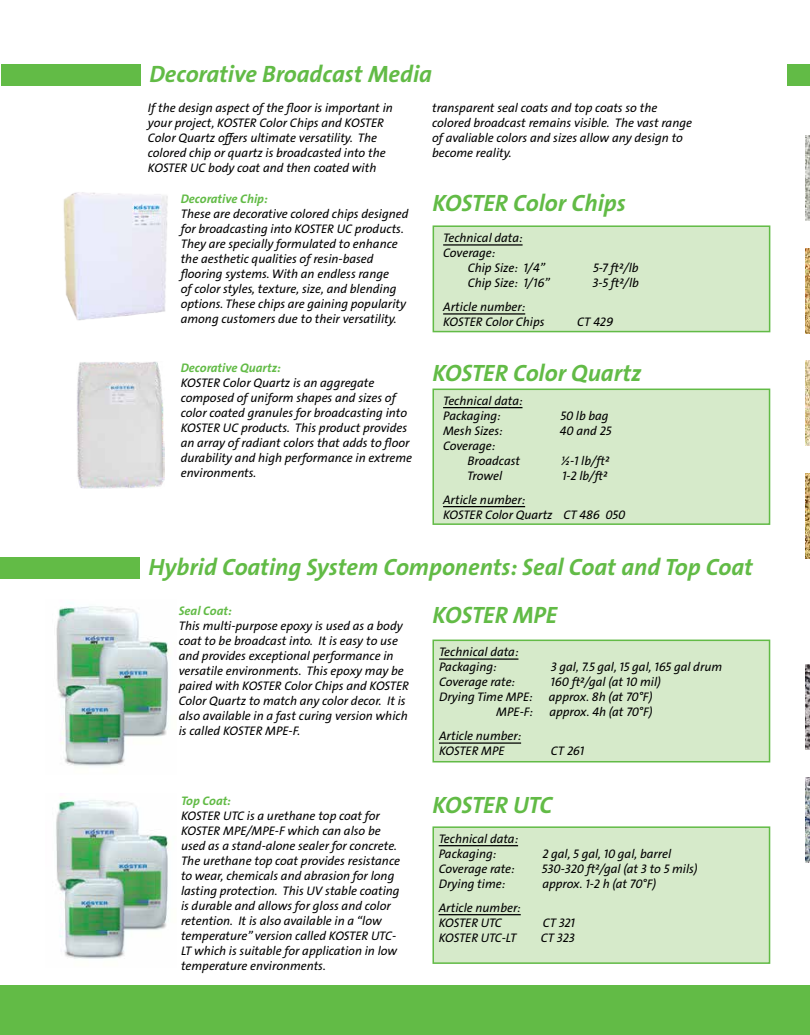
<style>
.page{position:relative;width:810px;height:1035px;background:#fff}
.page>*{position:absolute;margin:0;border:0;box-sizing:border-box;transform-origin:0 0}
.t1{font:23.75px "The Sans LP7 Bld IT";color:#62bb46}
.t2{font:12.5px/15px "The Sans LP5 Plain IT";color:#000}
.t3{font:12.5px "The Sans LP7 Bld IT";color:#62bb46}
.t4{font:12.5px "The Sans LP5 Plain IT";letter-spacing:-.025em;color:#000}
</style>
<div class="page">
<div style="left:1px;top:64px;width:139px;height:21px;background:#62bb46"></div>
<div style="left:0;top:558px;width:139px;height:21px;background:#62bb46"></div>
<img style="left:805px;top:664px;width:5px;height:85px">
<img style="left:805px;top:777px;width:5px;height:85px">
<img style="left:805px;top:136px;width:5px;height:85px">
<img style="left:805px;top:248px;width:5px;height:85px">
<img style="left:805px;top:361px;width:5px;height:85px">
<img style="left:805px;top:473px;width:5px;height:85px">
<div style="left:788px;top:64px;width:22px;height:21px;background:#62bb46"></div>
<div style="left:432px;top:826px;width:338px;height:138px;background:#d6eaca;border:2px solid #62bb46"></div>
<div style="left:432px;top:640px;width:338px;height:122px;background:#d6eaca;border:2px solid #62bb46"></div>
<hr style="left:439px;top:658px;width:79px;height:2px;background:#000">
<hr style="left:439px;top:742px;width:82px;height:2px;background:#000">
<hr style="left:439px;top:845px;width:79px;height:1px;background:#000">
<hr style="left:439px;top:914px;width:82px;height:1px;background:#000">
<img style="left:56px;top:603px;width:113px;height:163px">
<img style="left:56px;top:800px;width:113px;height:159px">
<div style="left:432px;top:389px;width:338px;height:136px;background:#d6eaca;border:2px solid #62bb46"></div>
<div style="left:433px;top:225px;width:337px;height:107px;background:#d6eaca;border:2px solid #62bb46"></div>
<hr style="left:443px;top:244px;width:80px;height:2px;background:#000">
<hr style="left:443px;top:313px;width:82px;height:2px;background:#000">
<hr style="left:443px;top:407px;width:79px;height:1px;background:#000">
<hr style="left:443px;top:506px;width:82px;height:1px;background:#000">
<img style="left:63px;top:192px;width:105px;height:129px">
<img style="left:77px;top:362px;width:87px;height:126px">
<div style="left:0;top:985px;width:810px;height:50px;background:#62bb46"></div>
<h1 class="t1" style="left:149px;top:58px;width:284px">Decorative Broadcast Media</h1>
<p class="t2" style="left:148px;top:101px;width:246px">If the design aspect of the floor is important in your project, KOSTER Color Chips and KOSTER Color Quartz offers ultimate versatility. The colored chip or quartz is broadcasted into the KOSTER UC body coat and then coated with</p>
<p class="t2" style="left:432px;top:101px;width:261px">transparent seal coats and top coats so the colored broadcast remains visible. The vast range of avaliable colors and sizes allow any design to become reality.</p>
<p class="t3" style="left:181px;top:191px;width:88px">Decorative Chip:</p>
<p class="t2" style="left:181px;top:207px;width:229px">These are decorative colored chips designed for broadcasting into KOSTER UC products.<br>They are specially formulated to enhance the aesthetic qualities of resin-based flooring systems. With an endless range<br>of color styles, texture, size, and blending options. These chips are gaining popularity among customers due to their versatility.</p>
<p class="t3" style="left:181px;top:360px;width:102px">Decorative Quartz:</p>
<p class="t2" style="left:181px;top:376px;width:233px">KOSTER Color Quartz is an aggregate composed of uniform shapes and sizes of color coated granules for broadcasting into KOSTER UC products. This product provides an array of radiant colors that adds to floor durability and high performance in extreme environments.</p>
<h1 class="t1" style="left:433px;top:188px;width:195px">KOSTER Color Chips</h1>
<p class="t2" style="left:443px;top:231px;width:81px">Technical data:<br>Coverage:</p>
<p class="t2" style="left:468px;top:261px;width:79px">Chip Size: 1/4”</p>
<p class="t2" style="left:593px;top:261px;width:47px">5-7 ft²/lb</p>
<p class="t2" style="left:468px;top:276px;width:83px">Chip Size: 1/16”</p>
<p class="t2" style="left:592px;top:276px;width:48px">3-5 ft²/lb</p>
<p class="t2" style="left:443px;top:300px;width:103px">Article number:<br>KOSTER Color Chips</p>
<p class="t2" style="left:577px;top:315px;width:37px">CT 429</p>
<h1 class="t1" style="left:432px;top:358px;width:211px">KOSTER Color Quartz</h1>
<p class="t2" style="left:443px;top:393px;width:81px">Technical data:<br>Packaging:</p>
<p class="t2" style="left:560px;top:408px;width:50px">50 lb bag</p>
<p class="t2" style="left:443px;top:423px;width:61px">Mesh Sizes:</p>
<p class="t2" style="left:560px;top:423px;width:53px">40 and 25</p>
<p class="t2" style="left:468px;top:438px;width:54px;text-indent:-25px">Coverage:<br>Broadcast</p>
<p class="t2" style="left:561px;top:453px;width:49px">½-1 lb/ft²</p>
<p class="t2" style="left:467px;top:468px;width:37px">Trowel</p>
<p class="t2" style="left:562px;top:468px;width:47px">1-2 lb/ft²</p>
<p class="t2" style="left:443px;top:492px;width:184px">Article number:<br>KOSTER Color Quartz CT 486 050</p>
<h1 class="t1" style="left:149px;top:552px;width:606px">Hybrid Coating System Components: Seal Coat and Top Coat</h1>
<p class="t3" style="left:179px;top:602px;width:54px">Seal Coat:</p>
<p class="t2" style="left:179px;top:618px;width:232px">This multi-purpose epoxy is used as a body coat to be broadcast into. It is easy to use and provides exceptional performance in versatile environments. This epoxy may be paired with KOSTER Color Chips and KOSTER Color Quartz to match any color decor. It is also available in a fast curing version which is called KOSTER MPE-F.</p>
<p class="t3" style="left:181px;top:793px;width:51px">Top Coat:</p>
<p class="t2" style="left:181px;top:809px;width:221px">KOSTER UTC is a urethane top coat for KOSTER MPE/MPE-F which can also be used as a stand-alone sealer for concrete.<br>The urethane top coat provides resistance to wear, chemicals and abrasion for long lasting protection. This UV stable coating is durable and allows for gloss and color retention. It is also available in a “low temperature” version called KOSTER UTC-LT which is suitable for application in low temperature environments.</p>
<h1 class="t1" style="left:432px;top:600px;width:126px">KOSTER MPE</h1>
<p class="t2" style="left:439px;top:645px;width:81px">Technical data:<br>Packaging:</p>
<p class="t2" style="left:551px;top:660px;width:173px">3 gal, 7.5 gal, 15 gal, 165 gal drum</p>
<p class="t2" style="left:439px;top:675px;width:78px">Coverage rate:</p>
<p class="t2" style="left:551px;top:675px;width:112px">160 ft²/gal (at 10 mil)</p>
<p class="t2" style="left:439px;top:690px;width:95px">Drying Time MPE:</p>
<p class="t2" style="left:549px;top:690px;width:105px">approx. 8h (at 70°F)</p>
<p class="t2" style="left:496px;top:705px;width:38px">MPE-F:</p>
<p class="t2" style="left:549px;top:705px;width:105px">approx. 4h (at 70°F)</p>
<p class="t2" style="left:439px;top:729px;width:84px">Article number:<br>KOSTER MPE</p>
<p class="t2" style="left:551px;top:744px;width:35px">CT 261</p>
<h1 class="t1" style="left:432px;top:790px;width:121px">KOSTER UTC</h1>
<p class="t2" style="left:439px;top:831px;width:81px">Technical data:<br>Packaging:</p>
<p class="t2" style="left:542px;top:846px;width:130px">2 gal, 5 gal, 10 gal, barrel</p>
<p class="t2" style="left:439px;top:861px;width:78px">Coverage rate:</p>
<p class="t2" style="left:542px;top:861px;width:157px">530-320 ft²/gal (at 3 to 5 mils)</p>
<p class="t2" style="left:439px;top:876px;width:68px">Drying time:</p>
<p class="t2" style="left:542px;top:876px;width:115px">approx. 1-2 h (at 70°F)</p>
<p class="t2" style="left:439px;top:900px;width:84px">Article number:<br>KOSTER UTC</p>
<p class="t2" style="left:543px;top:915px;width:34px">CT 321</p>
<p class="t4" style="left:439px;top:930px;width:79px">KOSTER UTC-LT</p>
<p class="t2" style="left:541px;top:930px;width:36px">CT 323</p>
</div>
